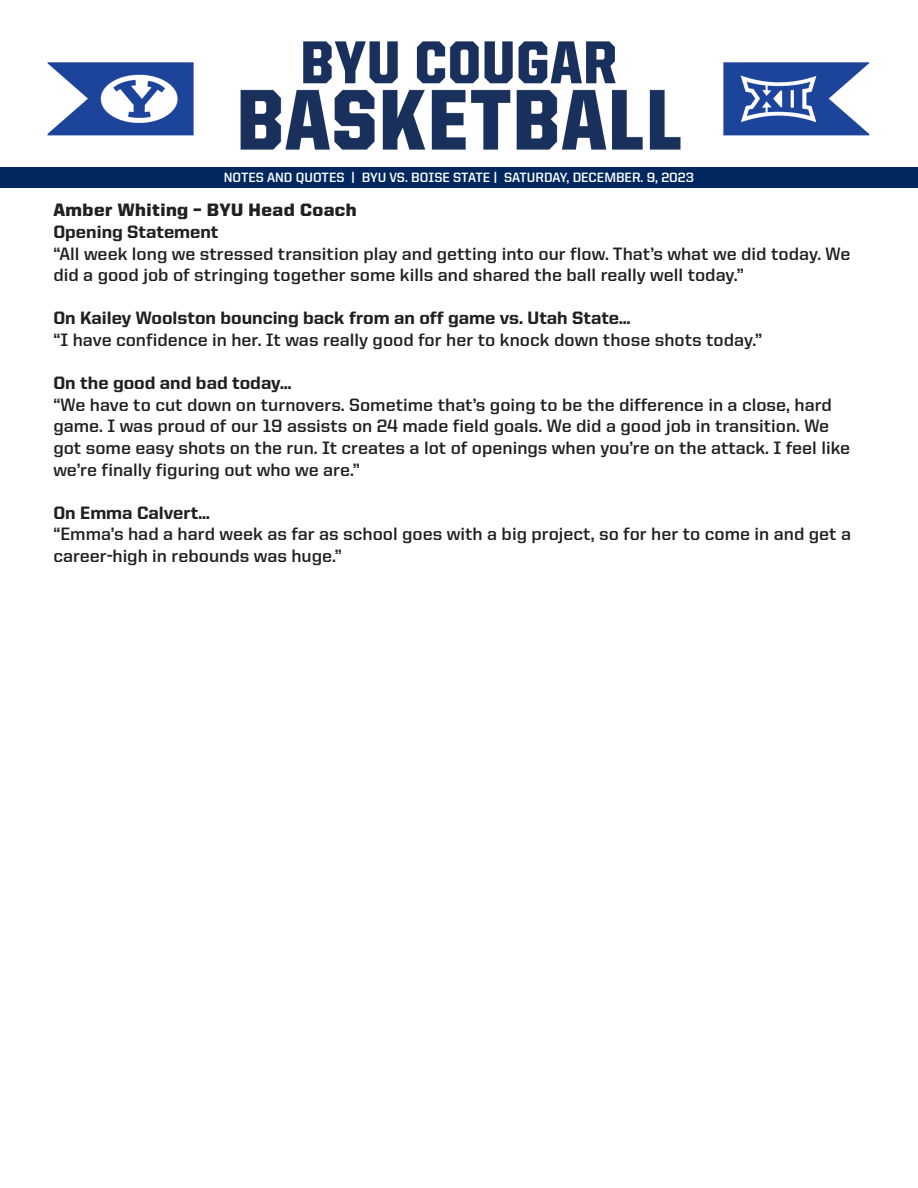
<style>
.page{position:relative;width:918px;height:1188px;background:#fff}
.page>*{position:absolute;margin:0;border:0;box-sizing:border-box;transform-origin:0 0}
.t1{font:700 18px/21.6px "United Sans Reg";color:#231f20}
.t2{font:800 18px "United Sans Reg";color:#231f20}
.t3{font:900 18px "United Sans Reg";letter-spacing:.025em;color:#231f20}
.t4{font:700 13.5px "United Sans Reg";color:#fff}
</style>
<div class="page">
<div style="left:0;top:167px;width:918px;height:21px;background:#00285f"></div>
<img style="left:47px;top:41px;width:823px;height:109px">
<p class="t4" style="left:224px;top:170px;width:472px">NOTES AND QUOTES | BYU VS. BOISE STATE | SATURDAY, DECEMBER. 9, 2023</p>
<p class="t3" style="left:53px;top:200px;width:305px">Amber Whiting – BYU Head Coach</p>
<p class="t2" style="left:53px;top:222px;width:167px">Opening Statement</p>
<p class="t1" style="left:53px;top:242px;width:799px">“All week long we stressed transition play and getting into our flow. That’s what we did today. We did a good job of stringing together some kills and shared the ball really well today.”</p>
<p class="t2" style="left:53px;top:308px;width:579px">On Kailey Woolston bouncing back from an off game vs. Utah State…</p>
<p class="t1" style="left:53px;top:329px;width:710px">“I have confidence in her. It was really good for her to knock down those shots today.”</p>
<p class="t2" style="left:53px;top:373px;width:240px">On the good and bad today…</p>
<p class="t1" style="left:53px;top:394px;width:798px">“We have to cut down on turnovers. Sometime that’s going to be the difference in a close, hard game. I was proud of our 19 assists on 24 made field goals. We did a good job in transition. We got some easy shots on the run. It creates a lot of openings when you’re on the attack. I feel like we’re finally figuring out who we are.”</p>
<p class="t2" style="left:53px;top:503px;width:158px">On Emma Calvert…</p>
<p class="t1" style="left:53px;top:523px;width:799px">“Emma’s had a hard week as far as school goes with a big project, so for her to come in and get a career-high in rebounds was huge.”</p>
</div>
